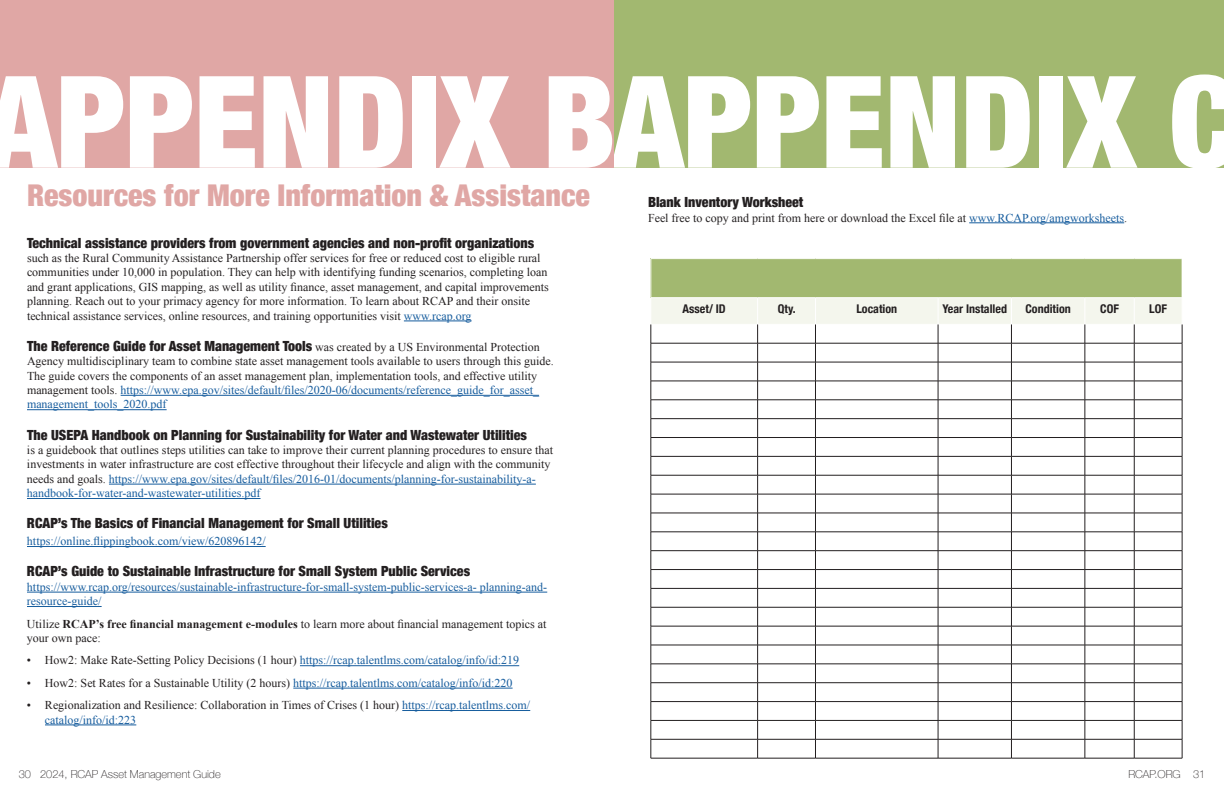
<style>
.page{position:relative;width:1224px;height:792px;background:#fff}
.page>*{position:absolute;margin:0;border:0;box-sizing:border-box;transform-origin:0 0}
.t1{font:900 condensed 128px "Helvetica Neue";color:#fff}
.t2{font:900 condensed 30px "Helvetica Neue";color:#e0a7a5}
.t3{font:900 condensed 14px "Helvetica Neue";color:#231f20}
.t4{font:12px/14.4px "Times New Roman";color:#231f20}
.t5{font:12px/14.4px "Times New Roman";color:#175d9e}
.t6{font:700 condensed 12px "Helvetica Neue";color:#231f20}
.t7{font:100 11px "Helvetica Neue";color:#231f20}
.s1{color:#175d9e}
.s2{font-family:"Times New Roman";font-weight:400;font-stretch:normal;font-size:12px}
.s3{font-weight:700}
.s4{color:#231f20}
</style>
<div class="page">
<div style="left:602px;top:0;width:622px;height:167px;background:#a2b870"></div>
<hr style="left:969px;top:223px;width:155px;height:1px;background:#175d9e">
<div style="left:651px;top:259px;width:531px;height:39px;background:#a2b870"></div>
<hr style="left:651px;top:297px;width:107px;height:1px;background:#fff">
<hr style="left:758px;top:297px;width:57px;height:1px;background:#fff">
<hr style="left:815px;top:297px;width:123px;height:1px;background:#fff">
<hr style="left:938px;top:297px;width:73px;height:1px;background:#fff">
<hr style="left:1011px;top:297px;width:74px;height:1px;background:#fff">
<hr style="left:1085px;top:297px;width:49px;height:1px;background:#fff">
<hr style="left:1134px;top:297px;width:48px;height:1px;background:#fff">
<hr style="left:651px;top:259px;width:1px;height:39px;background:#fff">
<hr style="left:651px;top:758px;width:107px;height:1px;background:#231f20">
<hr style="left:758px;top:758px;width:57px;height:1px;background:#231f20">
<hr style="left:815px;top:758px;width:123px;height:1px;background:#231f20">
<hr style="left:938px;top:758px;width:73px;height:1px;background:#231f20">
<hr style="left:1011px;top:758px;width:74px;height:1px;background:#231f20">
<hr style="left:1085px;top:758px;width:49px;height:1px;background:#231f20">
<svg style="left:651px;top:298px;width:532px;height:460px"></svg>
<hr style="left:1134px;top:758px;width:48px;height:1px;background:#231f20">
<div style="left:0;top:0;width:613px;height:167px;background:#e0a7a5"></div>
<hr style="left:404px;top:321px;width:68px;height:1px;background:#175d9e">
<hr style="left:121px;top:395px;width:418px;height:1px;background:#175d9e">
<hr style="left:27px;top:409px;width:140px;height:1px;background:#175d9e">
<hr style="left:109px;top:484px;width:427px;height:1px;background:#175d9e">
<hr style="left:27px;top:498px;width:234px;height:1px;background:#175d9e">
<hr style="left:27px;top:546px;width:239px;height:1px;background:#175d9e">
<hr style="left:27px;top:592px;width:520px;height:1px;background:#175d9e">
<hr style="left:27px;top:606px;width:75px;height:1px;background:#175d9e">
<hr style="left:300px;top:665px;width:219px;height:1px;background:#175d9e">
<hr style="left:293px;top:688px;width:220px;height:1px;background:#175d9e">
<hr style="left:402px;top:710px;width:128px;height:1px;background:#175d9e">
<hr style="left:45px;top:725px;width:91px;height:1px;background:#175d9e">
<p class="t1" style="left:-15px;top:17px;width:1254px">APPENDIX BAPPENDIX C</p>
<p class="t3" style="left:648px;top:191px;width:157px">Blank Inventory Worksheet</p>
<p class="t4" style="left:648px;top:210px;width:481px">Feel free to copy and print from here or download the Excel file at <span class="s1">www.RCAP.org/amgworksheets</span>.</p>
<p class="t2" style="left:27px;top:170px;width:564px">Resources for More Information &amp; Assistance</p>
<p class="t3" style="left:27px;top:231px;width:509px">Technical assistance providers from government agencies and non-profit organizations</p>
<p class="t4" style="left:27px;top:251px;width:523px">such as the Rural Community Assistance Partnership offer services for free or reduced cost to eligible rural communities under 10,000 in population. They can help with identifying funding scenarios, completing loan and grant applications, GIS mapping, as well as utility finance, asset management, and capital improvements planning. Reach out to your primacy agency for more information. To learn about RCAP and their onsite technical assistance services, online resources, and training opportunities visit <span class="s1">www.rcap.org</span></p>
<p class="t3" style="left:27px;top:334px;width:514px">The Reference Guide for Asset Management Tools <span class="s2">was created by a US Environmental Protection</span></p>
<p class="t4" style="left:27px;top:354px;width:528px">Agency multidisciplinary team to combine state asset management tools available to users through this guide.<br>The guide covers the components of an asset management plan, implementation tools, and effective utility management tools. <span class="s1">https://www.epa.gov/sites/default/files/2020-06/documents/reference_guide_for_asset_ management_tools_2020.pdf</span></p>
<p class="t3" style="left:27px;top:423px;width:502px">The USEPA Handbook on Planning for Sustainability for Water and Wastewater Utilities</p>
<p class="t4" style="left:27px;top:443px;width:528px">is a guidebook that outlines steps utilities can take to improve their current planning procedures to ensure that investments in water infrastructure are cost effective throughout their lifecycle and align with the community needs and goals. <span class="s1">https://www.epa.gov/sites/default/files/2016-01/documents/planning-for-sustainability-a&shy;handbook-for-water-and-wastewater-utilities.pdf</span></p>
<p class="t3" style="left:27px;top:512px;width:362px">RCAP’s The Basics of Financial Management for Small Utilities</p>
<p class="t5" style="left:27px;top:534px;width:240px">https://online.flippingbook.com/view/620896142/</p>
<p class="t3" style="left:27px;top:560px;width:445px">RCAP’s Guide to Sustainable Infrastructure for Small System Public Services</p>
<p class="t5" style="left:27px;top:579px;width:522px">https://www.rcap.org/resources/sustainable-infrastructure-for-small-system-public-services-a- planning-and&shy;resource-guide/</p>
<p class="t4" style="left:27px;top:616px;width:521px">Utilize <span class="s3">RCAP’s free financial management e-modules</span> to learn more about financial management topics at your own pace:</p>
<p class="t5" style="left:27px;top:653px;width:494px"><span class="s4">• How2: Make Rate-Setting Policy Decisions (1 hour)</span> https://rcap.talentlms.com/catalog/info/id:219</p>
<p class="t5" style="left:27px;top:675px;width:487px"><span class="s4">• How2: Set Rates for a Sustainable Utility (2 hours)</span> https://rcap.talentlms.com/catalog/info/id:220</p>
<p class="t4" style="left:45px;top:698px;width:487px;text-indent:-18px">• Regionalization and Resilience: Collaboration in Times of Crises (1 hour) <span class="s1">https://rcap.talentlms.com/ catalog/info/id:223</span></p>
<p class="t6" style="left:683px;top:299px;width:45px">Asset/ ID</p>
<p class="t6" style="left:778px;top:299px;width:19px">Qty.</p>
<p class="t6" style="left:856px;top:299px;width:42px">Location</p>
<p class="t6" style="left:942px;top:299px;width:66px">Year Installed</p>
<p class="t6" style="left:1026px;top:299px;width:47px">Condition</p>
<p class="t6" style="left:1100px;top:299px;width:20px">COF</p>
<p class="t6" style="left:1149px;top:299px;width:19px">LOF</p>
<p class="t7" style="left:19px;top:766px;width:204px">30 2024, RCAP Asset Management Guide</p>
<p class="t7" style="left:1128px;top:766px;width:78px">RCAP.ORG 31</p>
</div>
